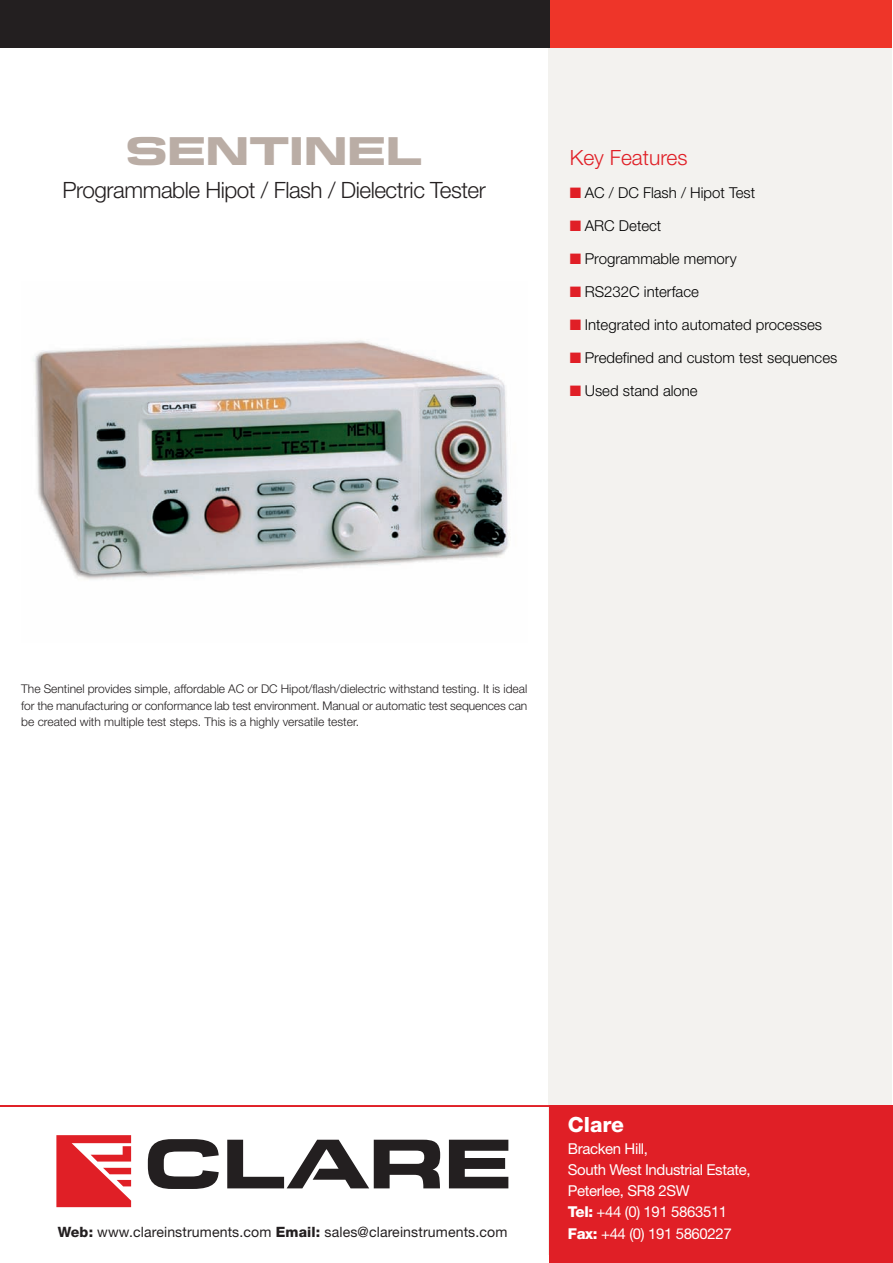
<style>
.page{position:relative;width:893px;height:1263px;background:#fff}
.page>*{position:absolute;margin:0;border:0;box-sizing:border-box;transform-origin:0 0}
.t1{font:39.75px "Seaward";letter-spacing:-.025em;color:#baada5}
.t2{font:300 22.5px "Helvetica Neue";letter-spacing:-.02em;color:#231f20}
.t3{font:300 21px "Helvetica Neue";color:#e01f26}
.t4{font:800 21px "Helvetica Neue";color:#fff}
.t5{font:300 15px "Helvetica Neue";color:#000}
.t6{font:15px/21.3px "Helvetica Neue";letter-spacing:-.025em;color:#fff}
.t7{font:14.25px "Helvetica Neue";letter-spacing:.01em;color:#231f20}
.t8{font:300 12px/16.5px "Helvetica Neue";color:#231f20;text-align:justify}
.s1{color:#e01f26}
.s2{font-weight:800}
</style>
<div class="page">
<div style="left:549px;top:9px;width:343px;height:1246px;background:#f3f2ef"></div>
<div style="left:549px;top:1105px;width:344px;height:158px;background:#e01f26"></div>
<svg style="left:148px;top:1139px;width:71px;height:50px"></svg>
<svg style="left:227px;top:1140px;width:213px;height:48px"></svg>
<svg style="left:449px;top:1140px;width:59px;height:48px"></svg>
<svg style="left:56px;top:1135px;width:75px;height:72px"></svg>
<div style="left:0;top:0;width:892px;height:48px;background:#ee3529"></div>
<div style="left:0;top:0;width:550px;height:48px;background:#231f20"></div>
<hr style="left:0;top:1105px;width:566px;height:2px;background:#e01f26">
<img style="left:33px;top:340px;width:477px;height:240px">
<h1 class="t1" style="left:125px;top:128px;width:299px">SENTINEL</h1>
<h2 class="t2" style="left:63px;top:182px;width:425px">Programmable Hipot / Flash / Dielectric Tester</h2>
<h3 class="t3" style="left:570px;top:150px;width:119px">Key Features</h3>
<p class="t5" style="left:570px;top:187px;width:187px"><span class="s1">■</span> AC / DC Flash / Hipot Test</p>
<p class="t5" style="left:570px;top:220px;width:93px"><span class="s1">■</span> ARC Detect</p>
<p class="t5" style="left:570px;top:253px;width:168px"><span class="s1">■</span> Programmable memory</p>
<p class="t5" style="left:570px;top:286px;width:131px"><span class="s1">■</span> RS232C interface</p>
<p class="t5" style="left:570px;top:319px;width:254px"><span class="s1">■</span> Integrated into automated processes</p>
<p class="t5" style="left:570px;top:352px;width:269px"><span class="s1">■</span> Predefined and custom test sequences</p>
<p class="t5" style="left:570px;top:385px;width:129px"><span class="s1">■</span> Used stand alone</p>
<p class="t8" style="left:21px;top:682px;width:507px">The Sentinel provides simple, affordable AC or DC Hipot/flash/dielectric withstand testing. It is ideal for the manufacturing or conformance lab test environment. Manual or automatic test sequences can be created with multiple test steps. This is a highly versatile tester.</p>
<h3 class="t4" style="left:568px;top:1117px;width:57px">Clare</h3>
<p class="t6" style="left:568px;top:1139px;width:184px">Bracken Hill,<br>South West Industrial Estate,<br>Peterlee, SR8 2SW<br><span class="s2">Tel:</span> +44 (0) 191 5863511</p>
<p class="t7" style="left:58px;top:1227px;width:451px"><span class="s2">Web:</span> www.clareinstruments.com <span class="s2">Email:</span> sales@clareinstruments.com</p>
<p class="t6" style="left:568px;top:1224px;width:165px"><span class="s2">Fax:</span> +44 (0) 191 5860227</p>
</div>
